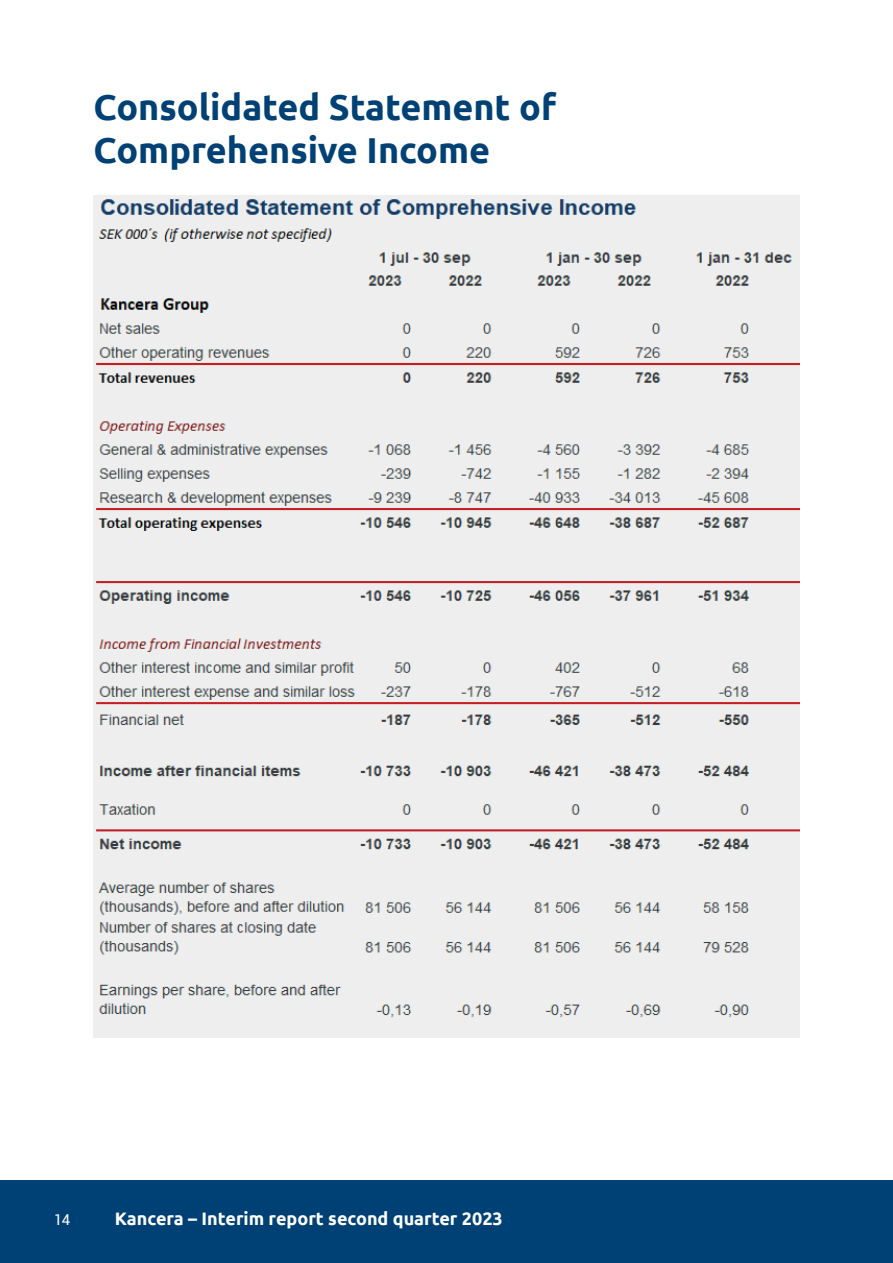
<style>
.page{position:relative;width:893px;height:1263px;background:#fff}
.page>*{position:absolute;margin:0;border:0;box-sizing:border-box;transform-origin:0 0}
.t1{font:700 36px/43.2px "Ubuntu";color:#004175}
.t2{font:700 18px "Ubuntu";color:#fff}
.t3{font:15px "Roboto";color:#fff}
</style>
<div class="page">
<div style="left:0;top:1180px;width:893px;height:83px;background:#004175"></div>
<img style="left:94px;top:196px;width:705px;height:841px">
<p class="t1" style="left:94px;top:85px;width:464px">Consolidated Statement of<br>Comprehensive Income</p>
<p class="t3" style="left:54px;top:1209px;width:18px">14</p>
<p class="t2" style="left:115px;top:1208px;width:389px">Kancera – Interim report second quarter 2023</p>
</div>
